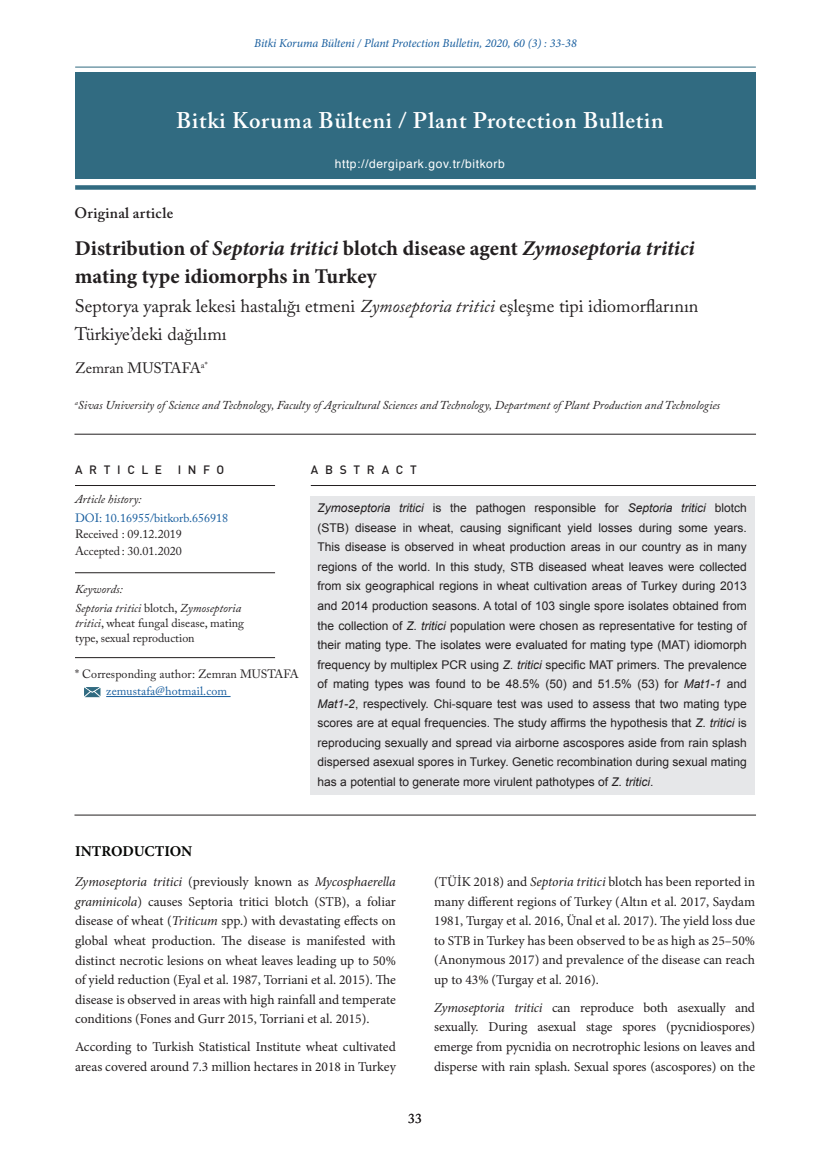
<style>
.page{position:relative;width:830px;height:1149px;background:#fff}
.page>*{position:absolute;margin:0;border:0;box-sizing:border-box;transform-origin:0 0}
.t1{font:600 22.5px "Adobe Caslon Pro";letter-spacing:.035em;color:#fff}
.t2{font:700 21px/28.5px "Minion Pro";color:#231f20}
.t3{font:18px/28.5px "Adobe Caslon Pro";color:#231f20}
.t4{font:600 15px "Adobe Caslon Pro";letter-spacing:.02em;color:#231f20}
.t5{font:15px "Adobe Caslon Pro";color:#231f20}
.t6{font:700 15px "Minion Pro";color:#040503}
.t7{font:13.5px/19.5px "Minion Pro";letter-spacing:-.005em;color:#231f20;text-align:justify}
.t8{font:13.5px "Adobe Caslon Pro";color:#231f20}
.t9{font:12px/19.5px "Arial";color:#231f20;text-align:justify}
.t10{font:italic 12px/19.2px "Adobe Caslon Pro";color:#231f20}
.t11{font:12px/16.5px "Adobe Caslon Pro";color:#231f20}
.t12{font:italic 12px "Minion Pro";letter-spacing:-.01em;color:#175d9e}
.t13{font:12px "Adobe Caslon Pro";letter-spacing:.005em;color:#175d9e}
.t14{font:12px "Helvetica";letter-spacing:.05em;color:#fff}
.t15{font:500 12px "DIN Pro";letter-spacing:.555em;color:#231f20}
.s1{font-style:italic}
.s2{font-style:normal}
</style>
<div class="page">
<div style="left:310px;top:496px;width:444px;height:298px;background:#e6e7e9"></div>
<hr style="left:75px;top:67px;width:680px;height:1px;background:#316b81">
<hr style="left:74px;top:434px;width:681px;height:1px;background:#231f20">
<hr style="left:74px;top:814px;width:681px;height:1px;background:#231f20">
<hr style="left:75px;top:485px;width:200px;height:1px;background:#231f20">
<hr style="left:75px;top:572px;width:200px;height:1px;background:#231f20">
<hr style="left:75px;top:657px;width:200px;height:1px;background:#231f20">
<hr style="left:310px;top:485px;width:445px;height:1px;background:#231f20">
<div style="left:75px;top:185px;width:680px;height:5px;background:#316b81"></div>
<div style="left:75px;top:73px;width:680px;height:106px;background:#316b81"></div>
<hr style="left:106px;top:696px;width:124px;height:1px;background:#175d9e">
<svg style="left:84px;top:687px;width:16px;height:10px"></svg>
<p class="t12" style="left:254px;top:35px;width:324px">Bitki Koruma Bülteni / Plant Protection Bulletin, 2020, 60 (3) : 33-38</p>
<h1 class="t1" style="left:176px;top:107px;width:488px">Bitki Koruma Bülteni / Plant Protection Bulletin</h1>
<p class="t14" style="left:334px;top:154px;width:171px">http://dergipark.gov.tr/bitkorb</p>
<p class="t4" style="left:74px;top:204px;width:100px">Original article</p>
<h2 class="t2" style="left:75px;top:233px;width:621px">Distribution of <span class="s1">Septoria tritici</span> blotch disease agent <span class="s1">Zymoseptoria tritici </span>mating type idiomorphs in Turkey</h2>
<h3 class="t3" style="left:75px;top:291px;width:624px">Septorya yaprak lekesi hastalığı etmeni <span class="s1">Zymoseptoria tritici</span> eşleşme tipi idiomorflarının<br>Türkiye’deki dağılımı</h3>
<p class="t5" style="left:75px;top:358px;width:134px">Zemran MUSTAFA<sup>a*</sup></p>
<p class="t10" style="left:75px;top:395px;width:646px"><sup>a</sup>Sivas University of Science and Technology, Faculty of Agricultural Sciences and Technology, Department of Plant Production and Technologies</p>
<p class="t15" style="left:75px;top:461px;width:89px">ARTICLE</p>
<p class="t15" style="left:178px;top:461px;width:48px">INFO</p>
<p class="t15" style="left:310px;top:461px;width:108px">ABSTRACT</p>
<p class="t10" style="left:75px;top:488px;width:68px">Article history:</p>
<p class="t13" style="left:75px;top:510px;width:155px">DOI: 10.16955/bitkorb.656918</p>
<p class="t11" style="left:75px;top:526px;width:108px">Received : 09.12.2019<br>Accepted : 30.01.2020</p>
<p class="t10" style="left:75px;top:578px;width:167px">Keywords:<br>Septoria tritici <span class="s2">blotch,</span> Zymoseptoria</p>
<p class="t11" style="left:75px;top:615px;width:170px;line-height:15px"><span class="s1">tritici</span>, wheat fungal disease, mating type, sexual reproduction</p>
<p class="t11" style="left:75px;top:665px;width:225px">* Corresponding author: Zemran MUSTAFA</p>
<p class="t13" style="left:106px;top:684px;width:122px">zemustafa@hotmail.com</p>
<p class="t9" style="left:317px;top:498px;width:430px"><span class="s1">Zymoseptoria tritici</span> is the pathogen responsible for <span class="s1">Septoria tritici</span> blotch (STB) disease in wheat, causing significant yield losses during some years.<br>This disease is observed in wheat production areas in our country as in many regions of the world. In this study, STB diseased wheat leaves were collected from six geographical regions in wheat cultivation areas of Turkey during 2013 and 2014 production seasons. A total of 103 single spore isolates obtained from the collection of <span class="s1">Z. tritici</span> population were chosen as representative for testing of their mating type. The isolates were evaluated for mating type (MAT) idiomorph frequency by multiplex PCR using <span class="s1">Z. tritici</span> specific MAT primers. The prevalence of mating types was found to be 48.5% (50) and 51.5% (53) for <span class="s1">Mat1-1</span> and <span class="s1">Mat1-2</span>, respectively. Chi-square test was used to assess that two mating type scores are at equal frequencies. The study affirms the hypothesis that <span class="s1">Z. tritici</span> is reproducing sexually and spread via airborne ascospores aside from rain splash dispersed asexual spores in Turkey. Genetic recombination during sexual mating has a potential to generate more virulent pathotypes of <span class="s1">Z. tritici</span>.</p>
<p class="t6" style="left:75px;top:840px;width:119px">INTRODUCTION</p>
<p class="t7" style="left:75px;top:872px;width:322px"><span class="s1">Zymoseptoria tritici</span> (previously known as <span class="s1">Mycosphaerella graminicola</span>) causes Septoria tritici blotch (STB), a foliar disease of wheat (<span class="s1">Triticum</span> spp.) with devastating effects on global wheat production. The disease is manifested with distinct necrotic lesions on wheat leaves leading up to 50% of yield reduction (Eyal et al. 1987, Torriani et al. 2015). The disease is observed in areas with high rainfall and temperate conditions (Fones and Gurr 2015, Torriani et al. 2015).</p>
<p class="t7" style="left:75px;top:1036px;width:322px">According to Turkish Statistical Institute wheat cultivated areas covered around 7.3 million hectares in 2018 in Turkey</p>
<p class="t7" style="left:434px;top:872px;width:322px">(TÜİK 2018) and <span class="s1">Septoria tritici</span> blotch has been reported in many different regions of Turkey (Altın et al. 2017, Saydam 1981, Turgay et al. 2016, Ünal et al. 2017). The yield loss due to STB in Turkey has been observed to be as high as 25–50% (Anonymous 2017) and prevalence of the disease can reach up to 43% (Turgay et al. 2016).</p>
<p class="t7" style="left:434px;top:997px;width:322px"><span class="s1">Zymoseptoria tritici</span> can reproduce both asexually and sexually. During asexual stage spores (pycnidiospores) emerge from pycnidia on necrotrophic lesions on leaves and disperse with rain splash. Sexual spores (ascospores) on the</p>
<p class="t8" style="left:408px;top:1110px;width:15px">33</p>
</div>
